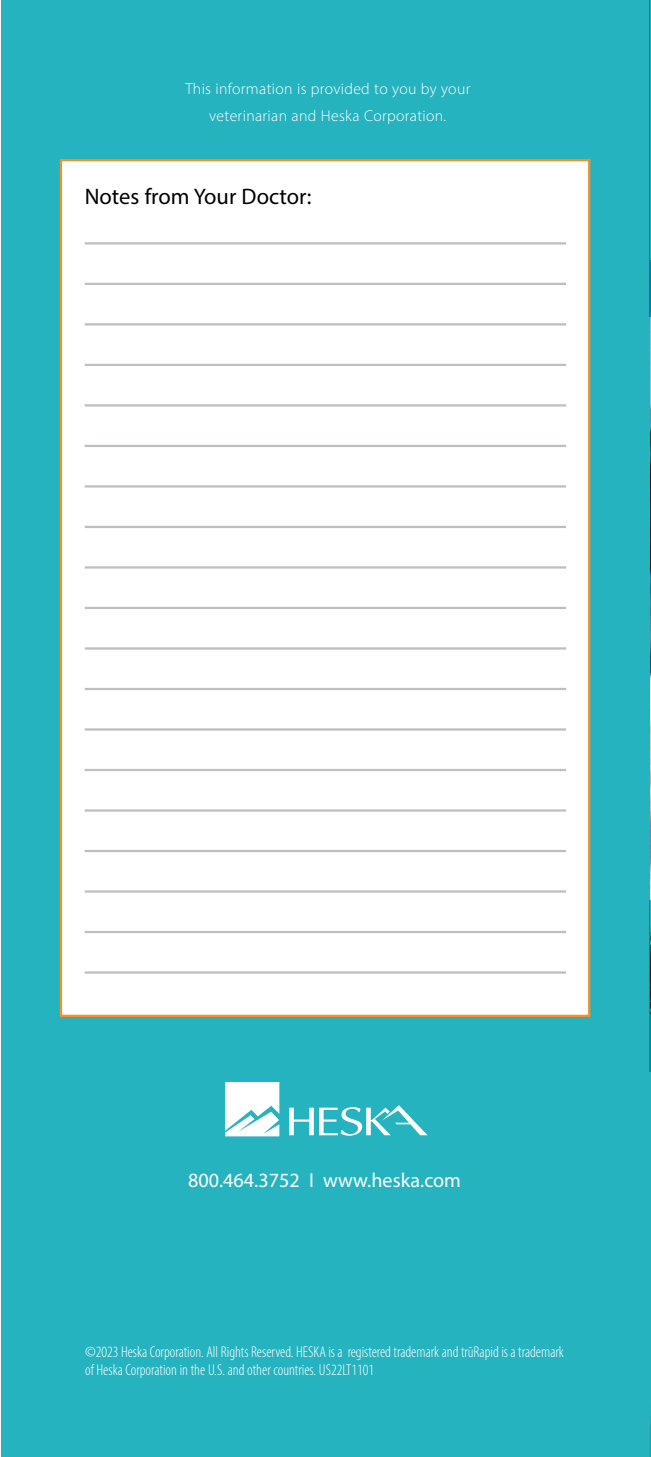
<style>
.page{position:relative;width:651px;height:1457px;background:#fff}
.page>*{position:absolute;margin:0;border:0;box-sizing:border-box;transform-origin:0 0}
.t1{font:22.5px "Myriad Pro";color:#000}
.t2{font:20.25px "Myriad Pro";color:#fff}
.t3{font:300 condensed 15.75px/18px "Myriad Pro";color:#fff}
.t4{font:300 15.75px/27px "Myriad Pro";letter-spacing:.02em;color:#fff;text-align:center}
</style>
<div class="page">
<hr style="left:0;top:0;width:1px;height:1457px;background:#f6f7f7">
<img style="left:649px;top:317px;width:1px;height:583px">
<div style="left:1px;top:0;width:648px;height:1457px;background:#26b3c0"></div>
<hr style="left:649px;top:900px;width:1px;height:171px;background:#0faaba">
<hr style="left:649px;top:0;width:1px;height:317px;background:#26b3c0">
<svg style="left:225px;top:1082px;width:202px;height:54px"></svg>
<div style="left:60px;top:159px;width:530px;height:858px;background:#fff;border:2px solid #f88d2a"></div>
<hr style="left:85px;top:242px;width:481px;height:2px;background:#bcbec0">
<hr style="left:85px;top:283px;width:481px;height:2px;background:#bcbec0">
<hr style="left:85px;top:323px;width:481px;height:2px;background:#bcbec0">
<hr style="left:85px;top:364px;width:481px;height:2px;background:#bcbec0">
<hr style="left:85px;top:404px;width:481px;height:2px;background:#bcbec0">
<hr style="left:85px;top:445px;width:481px;height:2px;background:#bcbec0">
<hr style="left:85px;top:485px;width:481px;height:2px;background:#bcbec0">
<hr style="left:85px;top:526px;width:481px;height:2px;background:#bcbec0">
<hr style="left:85px;top:566px;width:481px;height:2px;background:#bcbec0">
<hr style="left:85px;top:607px;width:481px;height:2px;background:#bcbec0">
<hr style="left:85px;top:647px;width:481px;height:2px;background:#bcbec0">
<hr style="left:85px;top:688px;width:481px;height:2px;background:#bcbec0">
<hr style="left:85px;top:728px;width:481px;height:2px;background:#bcbec0">
<hr style="left:85px;top:769px;width:481px;height:2px;background:#bcbec0">
<hr style="left:85px;top:809px;width:481px;height:2px;background:#bcbec0">
<hr style="left:85px;top:850px;width:481px;height:2px;background:#bcbec0">
<hr style="left:85px;top:890px;width:481px;height:2px;background:#bcbec0">
<hr style="left:85px;top:931px;width:481px;height:2px;background:#bcbec0">
<hr style="left:85px;top:971px;width:481px;height:2px;background:#bcbec0">
<img style="left:649px;top:1017px;width:1px;height:440px">
<p class="t4" style="left:185px;top:75px;width:286px">This information is provided to you by your veterinarian and Heska Corporation.</p>
<h1 class="t1" style="left:85px;top:183px;width:228px">Notes from Your Doctor:</h1>
<p class="t2" style="left:188px;top:1167px;width:274px">800.464.3752 I www.heska.com</p>
<p class="t3" style="left:85px;top:1343px;width:480px">©2023 Heska Corporation. All Rights Reserved. HESKA is a registered trademark and trūRapid is a trademark of Heska Corporation in the U.S. and other countries. US22LT1101</p>
</div>
